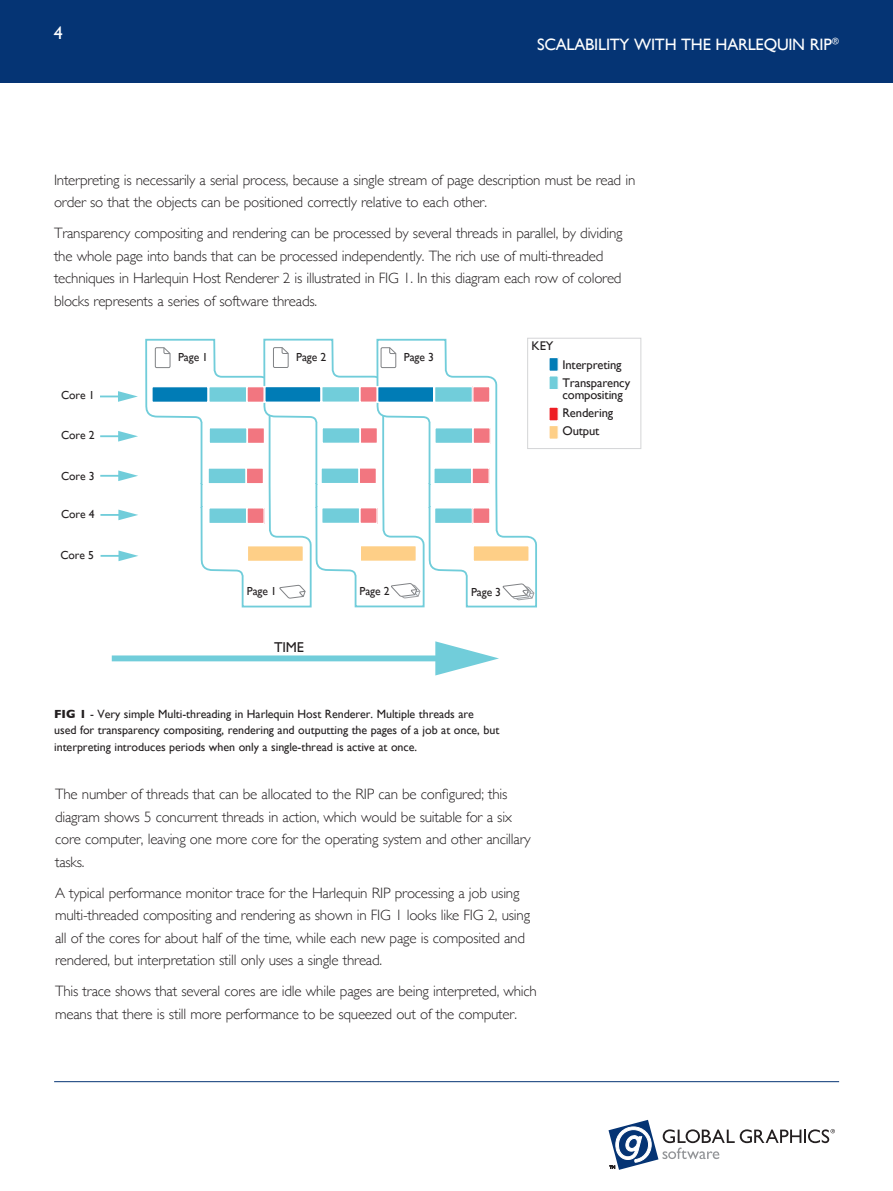
<style>
.page{position:relative;width:893px;height:1191px;background:#fff}
.page>*{position:absolute;margin:0;border:0;box-sizing:border-box;transform-origin:0 0}
.t1{font:18px "Gill Sans";color:#fff}
.t2{font:16.5px "Gill Sans";letter-spacing:-.015em;color:#fff}
._4_Text{font:300 15px/22.5px "Gill Sans";letter-spacing:-.015em;color:#231f20}
.t3{font:14.25px "Gill Sans";color:#231f20}
.t4{font:12.6px/18.3px "Gill Sans";letter-spacing:-.01em;color:#231f20}
.t5{font:12px/16.5px "Gill Sans";letter-spacing:-.005em;color:#231f20}
.t6{font:11.7px "Gill Sans";letter-spacing:-.01em;color:#231f20}
.t7{font:9px "Gill Sans";color:#fff}
.s1{font-weight:700}
</style>
<div class="page">
<svg style="left:608px;top:1119px;width:227px;height:50px"></svg>
<hr style="left:54px;top:1081px;width:785px;height:1px;background:#053474">
<hr style="left:0;top:81px;width:893px;height:2px;background:#007cb6">
<div style="left:0;top:0;width:893px;height:82px;background:#053474"></div>
<svg style="left:145px;top:338px;width:117px;height:270px"></svg>
<svg style="left:262px;top:338px;width:114px;height:270px"></svg>
<svg style="left:376px;top:338px;width:161px;height:270px"></svg>
<svg style="left:154px;top:346px;width:17px;height:22px"></svg>
<svg style="left:273px;top:346px;width:16px;height:22px"></svg>
<svg style="left:380px;top:346px;width:17px;height:22px"></svg>
<svg style="left:502px;top:583px;width:33px;height:18px"></svg>
<svg style="left:390px;top:582px;width:31px;height:17px"></svg>
<svg style="left:279px;top:584px;width:27px;height:15px"></svg>
<div style="left:152px;top:387px;width:56px;height:15px;background:#007cb6"></div>
<div style="left:151px;top:386px;width:58px;height:17px;border:1px solid #fff"></div>
<div style="left:549px;top:357px;width:9px;height:14px;background:#007cb6"></div>
<div style="left:548px;top:357px;width:11px;height:15px;border:1px solid #fff"></div>
<div style="left:549px;top:376px;width:9px;height:14px;background:#71cdda"></div>
<div style="left:548px;top:375px;width:11px;height:15px;border:1px solid #fff"></div>
<div style="left:549px;top:407px;width:9px;height:14px;background:#ee1d23"></div>
<div style="left:548px;top:406px;width:11px;height:15px;border:1px solid #fff"></div>
<div style="left:549px;top:425px;width:9px;height:14px;background:#fecf87"></div>
<div style="left:548px;top:425px;width:11px;height:15px;border:1px solid #fff"></div>
<div style="left:209px;top:387px;width:38px;height:15px;background:#71cdda"></div>
<div style="left:208px;top:386px;width:39px;height:17px;border:1px solid #fff"></div>
<div style="left:247px;top:387px;width:17px;height:15px;background:#f27680"></div>
<div style="left:246px;top:386px;width:19px;height:17px;border:1px solid #fff"></div>
<div style="left:209px;top:428px;width:38px;height:15px;background:#71cdda"></div>
<div style="left:209px;top:427px;width:39px;height:17px;border:1px solid #fff"></div>
<div style="left:247px;top:428px;width:17px;height:15px;background:#f27680"></div>
<div style="left:247px;top:427px;width:18px;height:17px;border:1px solid #fff"></div>
<div style="left:208px;top:468px;width:38px;height:16px;background:#71cdda"></div>
<div style="left:207px;top:467px;width:40px;height:17px;border:1px solid #fff"></div>
<div style="left:246px;top:468px;width:17px;height:16px;background:#f27680"></div>
<div style="left:246px;top:467px;width:18px;height:17px;border:1px solid #fff"></div>
<div style="left:247px;top:546px;width:56px;height:15px;background:#fecf87"></div>
<div style="left:247px;top:545px;width:57px;height:17px;border:1px solid #fff"></div>
<div style="left:527px;top:338px;width:114px;height:111px;border:1px solid #d4d5d7"></div>
<div style="left:265px;top:386px;width:56px;height:16px;background:#007cb6"></div>
<div style="left:264px;top:386px;width:57px;height:17px;border:1px solid #fff"></div>
<div style="left:322px;top:386px;width:38px;height:16px;background:#71cdda"></div>
<div style="left:321px;top:386px;width:39px;height:17px;border:1px solid #fff"></div>
<div style="left:360px;top:386px;width:17px;height:16px;background:#f27680"></div>
<div style="left:359px;top:386px;width:19px;height:17px;border:1px solid #fff"></div>
<div style="left:322px;top:428px;width:38px;height:15px;background:#71cdda"></div>
<div style="left:321px;top:427px;width:40px;height:17px;border:1px solid #fff"></div>
<div style="left:360px;top:428px;width:17px;height:15px;background:#f27680"></div>
<div style="left:360px;top:427px;width:18px;height:17px;border:1px solid #fff"></div>
<div style="left:321px;top:468px;width:38px;height:15px;background:#71cdda"></div>
<div style="left:320px;top:467px;width:40px;height:17px;border:1px solid #fff"></div>
<div style="left:359px;top:468px;width:17px;height:15px;background:#f27680"></div>
<div style="left:359px;top:467px;width:18px;height:17px;border:1px solid #fff"></div>
<div style="left:360px;top:545px;width:56px;height:16px;background:#fecf87"></div>
<div style="left:360px;top:545px;width:57px;height:17px;border:1px solid #fff"></div>
<div style="left:378px;top:387px;width:56px;height:15px;background:#007cb6"></div>
<div style="left:377px;top:386px;width:57px;height:17px;border:1px solid #fff"></div>
<div style="left:435px;top:387px;width:37px;height:15px;background:#71cdda"></div>
<div style="left:434px;top:386px;width:39px;height:17px;border:1px solid #fff"></div>
<div style="left:473px;top:387px;width:17px;height:15px;background:#f27680"></div>
<div style="left:472px;top:386px;width:18px;height:17px;border:1px solid #fff"></div>
<div style="left:435px;top:428px;width:38px;height:15px;background:#71cdda"></div>
<div style="left:434px;top:427px;width:39px;height:17px;border:1px solid #fff"></div>
<div style="left:473px;top:428px;width:17px;height:15px;background:#f27680"></div>
<div style="left:473px;top:427px;width:18px;height:17px;border:1px solid #fff"></div>
<div style="left:434px;top:468px;width:38px;height:16px;background:#71cdda"></div>
<div style="left:433px;top:467px;width:39px;height:17px;border:1px solid #fff"></div>
<div style="left:472px;top:468px;width:17px;height:16px;background:#f27680"></div>
<div style="left:471px;top:467px;width:19px;height:17px;border:1px solid #fff"></div>
<div style="left:209px;top:508px;width:38px;height:15px;background:#71cdda"></div>
<div style="left:208px;top:507px;width:39px;height:17px;border:1px solid #fff"></div>
<div style="left:247px;top:508px;width:17px;height:15px;background:#f27680"></div>
<div style="left:246px;top:507px;width:19px;height:17px;border:1px solid #fff"></div>
<div style="left:322px;top:508px;width:38px;height:15px;background:#71cdda"></div>
<div style="left:321px;top:507px;width:39px;height:17px;border:1px solid #fff"></div>
<div style="left:360px;top:508px;width:17px;height:15px;background:#f27680"></div>
<div style="left:359px;top:507px;width:19px;height:17px;border:1px solid #fff"></div>
<div style="left:435px;top:508px;width:37px;height:15px;background:#71cdda"></div>
<div style="left:434px;top:507px;width:39px;height:17px;border:1px solid #fff"></div>
<div style="left:473px;top:508px;width:17px;height:15px;background:#f27680"></div>
<div style="left:472px;top:507px;width:18px;height:17px;border:1px solid #fff"></div>
<div style="left:473px;top:546px;width:56px;height:15px;background:#fecf87"></div>
<div style="left:472px;top:545px;width:58px;height:17px;border:1px solid #fff"></div>
<div style="left:112px;top:655px;width:335px;height:6px;background:#71cdda"></div>
<svg style="left:435px;top:641px;width:64px;height:34px"></svg>
<hr style="left:100px;top:435px;width:22px;height:2px;background:#71cdda">
<svg style="left:118px;top:431px;width:20px;height:10px"></svg>
<hr style="left:100px;top:395px;width:22px;height:2px;background:#71cdda">
<svg style="left:118px;top:391px;width:20px;height:11px"></svg>
<hr style="left:100px;top:514px;width:22px;height:2px;background:#71cdda">
<svg style="left:118px;top:509px;width:20px;height:11px"></svg>
<hr style="left:100px;top:475px;width:22px;height:2px;background:#71cdda">
<svg style="left:118px;top:470px;width:20px;height:11px"></svg>
<hr style="left:101px;top:555px;width:21px;height:2px;background:#71cdda">
<svg style="left:119px;top:550px;width:19px;height:11px"></svg>
<p class="t1" style="left:54px;top:23px;width:10px">4</p>
<p class="t7" style="left:832px;top:35px;width:8px">®</p>
<p class="t2" style="left:537px;top:35px;width:296px">SCALABILITY WITH THE HARLEQUIN RIP</p>
<p class="_4_Text" style="left:54px;top:168px;width:583px">Interpreting is necessarily a serial process, because a single stream of page description must be read in order so that the objects can be positioned correctly relative to each other.</p>
<p class="_4_Text" style="left:54px;top:221px;width:570px">Transparency compositing and rendering can be processed by several threads in parallel, by dividing the whole page into bands that can be processed independently. The rich use of multi-threaded techniques in Harlequin Host Renderer 2 is illustrated in FIG 1. In this diagram each row of colored blocks represents a series of software threads.</p>
<p class="t6" style="left:61px;top:388px;width:35px">Core 1</p>
<p class="t6" style="left:61px;top:428px;width:35px">Core 2</p>
<p class="t6" style="left:61px;top:469px;width:35px">Core 3</p>
<p class="t6" style="left:61px;top:507px;width:35px">Core 4</p>
<p class="t6" style="left:61px;top:548px;width:35px">Core 5</p>
<p class="t6" style="left:178px;top:350px;width:31px">Page 1</p>
<p class="t6" style="left:296px;top:350px;width:31px">Page 2</p>
<p class="t6" style="left:404px;top:350px;width:31px">Page 3</p>
<p class="t4" style="left:532px;top:337px;width:23px">KEY</p>
<p class="t4" style="left:562px;top:355px;width:69px">Interpreting<br>Transparency</p>
<p class="t4" style="left:562px;top:385px;width:62px">compositing<br>Rendering<br>Output</p>
<p class="t6" style="left:247px;top:584px;width:31px">Page 1</p>
<p class="t6" style="left:360px;top:584px;width:31px">Page 2</p>
<p class="t6" style="left:471px;top:584px;width:31px">Page 3</p>
<p class="t3" style="left:274px;top:639px;width:32px">TIME</p>
<p class="t5" style="left:54px;top:705px;width:447px"><span class="s1">FIG 1</span> - Very simple Multi-threading in Harlequin Host Renderer. Multiple threads are<br>used for transparency compositing, rendering and outputting the pages of a job at once, but interpreting introduces periods when only a single-thread is active at once.</p>
<p class="_4_Text" style="left:55px;top:782px;width:477px">The number of threads that can be allocated to the RIP can be configured; this diagram shows 5 concurrent threads in action, which would be suitable for a six core computer, leaving one more core for the operating system and other ancillary tasks.</p>
<p class="_4_Text" style="left:55px;top:881px;width:476px">A typical performance monitor trace for the Harlequin RIP processing a job using multi-threaded compositing and rendering as shown in FIG 1 looks like FIG 2, using all of the cores for about half of the time, while each new page is composited and rendered, but interpretation still only uses a single thread.</p>
<p class="_4_Text" style="left:55px;top:979px;width:483px">This trace shows that several cores are idle while pages are being interpreted, which means that there is still more performance to be squeezed out of the computer.</p>
</div>
